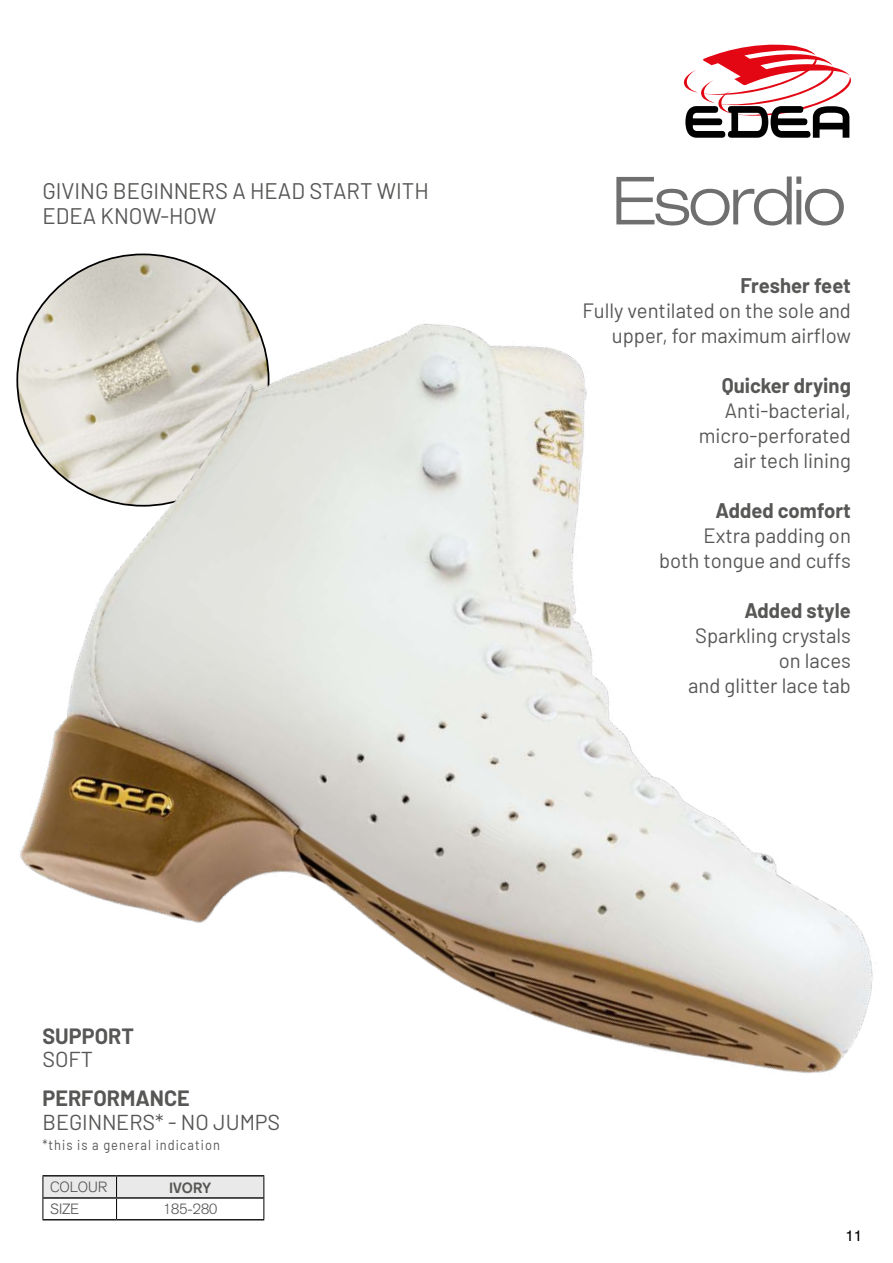
<style>
.page{position:relative;width:893px;height:1263px;background:#fff}
.page>*{position:absolute;margin:0;border:0;box-sizing:border-box;transform-origin:0 0}
.t1{font:300 expanded 66.6px "Helvetica Neue";letter-spacing:-.04em;color:#706f6f}
.t2{font:22.5px/25px "Barlow";color:#575756}
.t3{font:21.6px "Barlow";color:#575756}
.t4{font:700 21.6px "Barlow";color:#575756}
.t5{font:20.7px/25px "Barlow";color:#575756;text-align:right}
.t6{font:700 20.7px "Barlow";color:#575756}
.t7{font:15px "Helvetica";color:#000}
.t8{font:300 14.55px "Akzidenz Grotesk";color:#575756}
.t9{font:700 14.55px "Akzidenz Grotesk";color:#575756}
.t10{font:14.4px "Barlow";letter-spacing:.08em;color:#575756;scale:.89 1}
</style>
<div class="page">
<img style="left:16px;top:253px;width:857px;height:968px">
<svg style="left:683px;top:44px;width:168px;height:94px"></svg>
<hr style="left:43px;top:1175px;width:74px;height:1px;background:#000">
<hr style="left:117px;top:1175px;width:147px;height:1px;background:#000">
<svg style="left:43px;top:1176px;width:221px;height:44px"></svg>
<p class="t2" style="left:43px;top:178px;width:388px">GIVING BEGINNERS A HEAD START WITH<br>EDEA KNOW-HOW</p>
<p class="t4" style="left:43px;top:1022px;width:93px">SUPPORT</p>
<p class="t3" style="left:43px;top:1046px;width:52px">SOFT</p>
<p class="t4" style="left:43px;top:1085px;width:149px">PERFORMANCE</p>
<p class="t3" style="left:43px;top:1109px;width:239px">BEGINNERS* - NO JUMPS</p>
<p class="t10" style="left:43px;top:1135px;width:201px">*this is a general indication</p>
<p class="t8" style="left:50px;top:1179px;width:58px">COLOUR</p>
<p class="t9" style="left:169px;top:1179px;width:44px">IVORY</p>
<p class="t8" style="left:50px;top:1201px;width:31px">SIZE</p>
<p class="t8" style="left:163px;top:1201px;width:56px">185-280</p>
<h1 class="t1" style="left:611px;top:161px;width:237px">Esordio</h1>
<p class="t6" style="left:740px;top:273px;width:112px">Fresher feet</p>
<p class="t5" style="left:583px;top:297px;width:270px">Fully ventilated on the sole and upper, for maximum airflow</p>
<p class="t6" style="left:722px;top:373px;width:131px">Quicker drying</p>
<p class="t5" style="left:699px;top:397px;width:154px">Anti-bacterial, micro-perforated air tech lining</p>
<p class="t6" style="left:716px;top:498px;width:137px">Added comfort</p>
<p class="t5" style="left:659px;top:523px;width:193px">Extra padding on both tongue and cuffs</p>
<p class="t6" style="left:744px;top:598px;width:108px">Added style</p>
<p class="t5" style="left:688px;top:623px;width:164px">Sparkling crystals on laces<br>and glitter lace tab</p>
<p class="t7" style="left:845px;top:1226px;width:18px">11</p>
</div>
